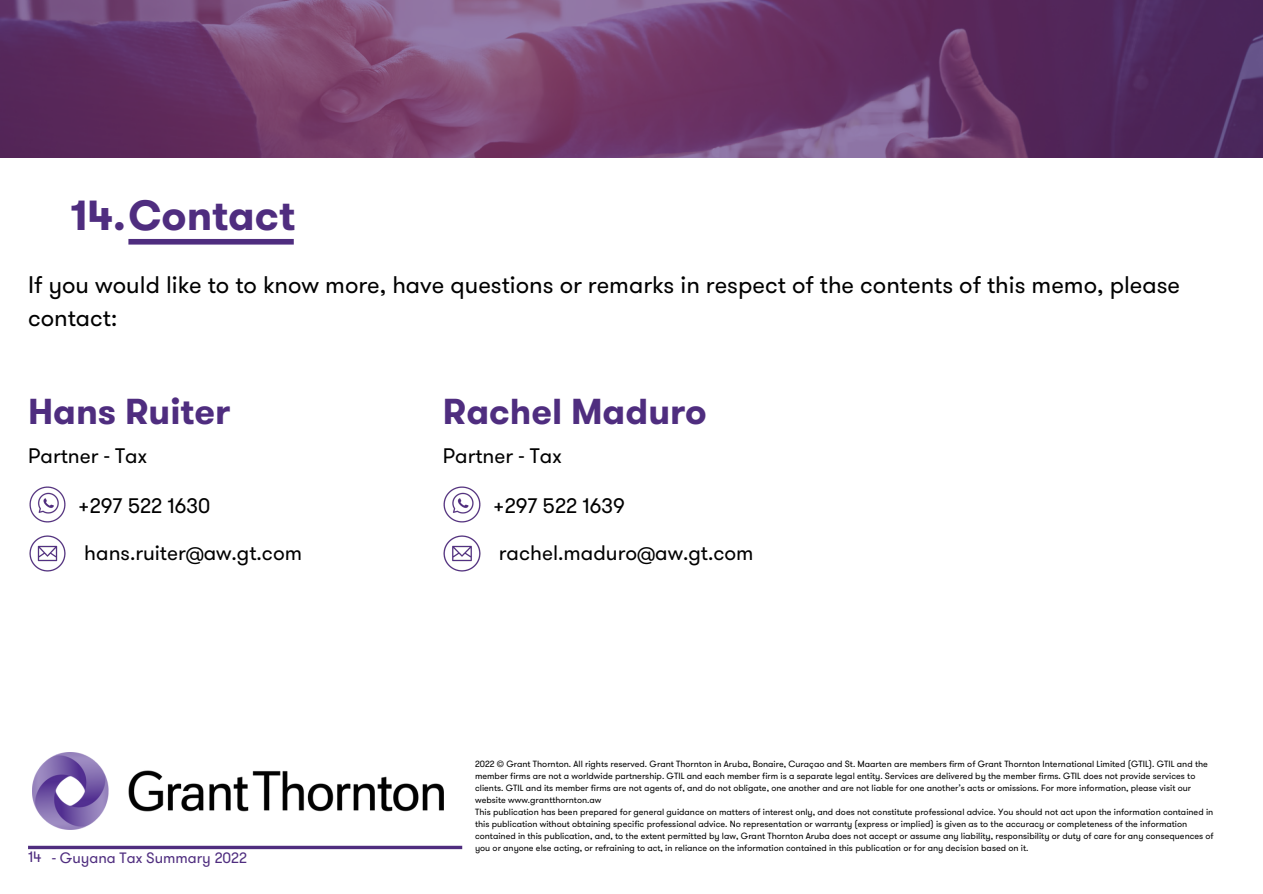
<style>
.page{position:relative;width:1263px;height:894px;background:#fff}
.page>*{position:absolute;margin:0;border:0;box-sizing:border-box;transform-origin:0 0}
.t1{font:700 42px "GT Walsheim Pro";color:#4f2d7f}
.t2{font:700 36px "GT Walsheim Pro";color:#4f2d7f}
.t3{font:24px/32.5px "GT Walsheim Pro";color:#000}
.t4{font:21px "GT Walsheim Pro";color:#000}
.t5{font:15px "GT Walsheim Pro";color:#4f2d7f}
.t6{font:9px/12px "GT Walsheim Pro";color:#000}
</style>
<div class="page">
<svg style="left:0;top:0;width:1263px;height:157px;background:#6a3b6b"></svg>
<hr style="left:28px;top:845px;width:434px;height:3px;background:#4f2d7f">
<img style="left:29px;top:486px;width:37px;height:37px">
<img style="left:29px;top:535px;width:37px;height:37px">
<img style="left:33px;top:752px;width:410px;height:77px">
<img style="left:443px;top:486px;width:38px;height:37px">
<img style="left:443px;top:535px;width:38px;height:37px">
<div style="left:128px;top:239px;width:166px;height:5px;background:#4f2d7f"></div>
<h1 class="t1" style="left:71px;top:186px;width:226px">14.Contact</h1>
<h3 class="t3" style="left:28px;top:269px;width:1154px">If you would like to to know more, have questions or remarks in respect of the contents of this memo, please contact:</h3>
<h2 class="t2" style="left:28px;top:386px;width:204px">Hans Ruiter</h2>
<h3 class="t4" style="left:28px;top:440px;width:120px">Partner - Tax</h3>
<h3 class="t4" style="left:78px;top:490px;width:134px">+297 522 1630</h3>
<h3 class="t4" style="left:84px;top:538px;width:219px">hans.ruiter@aw.gt.com</h3>
<h3 class="t5" style="left:28px;top:846px;width:221px">14 - Guyana Tax Summary 2022</h3>
<h2 class="t2" style="left:443px;top:386px;width:265px">Rachel Maduro</h2>
<h3 class="t4" style="left:443px;top:440px;width:120px">Partner - Tax</h3>
<h3 class="t4" style="left:493px;top:490px;width:134px">+297 522 1639</h3>
<h3 class="t4" style="left:499px;top:538px;width:256px">rachel.maduro@aw.gt.com</h3>
<p class="t6" style="left:475px;top:757px;width:740px">2022 © Grant Thornton. All rights reserved. Grant Thornton in Aruba, Bonaire, Curaçao and St. Maarten are members firm of Grant Thornton International Limited (GTIL). GTIL and the member firms are not a worldwide partnership. GTIL and each member firm is a separate legal entity. Services are delivered by the member firms. GTIL does not provide services to clients. GTIL and its member firms are not agents of, and do not obligate, one another and are not liable for one another’s acts or omissions. For more information, please visit our website www.grantthornton.aw<br>This publication has been prepared for general guidance on matters of interest only, and does not constitute professional advice. You should not act upon the information contained in this publication without obtaining specific professional advice. No representation or warranty (express or implied) is given as to the accuracy or completeness of the information contained in this publication, and, to the extent permitted by law, Grant Thornton Aruba does not accept or assume any liability, responsibility or duty of care for any consequences of you or anyone else acting, or refraining to act, in reliance on the information contained in this publication or for any decision based on it.</p>
</div>
